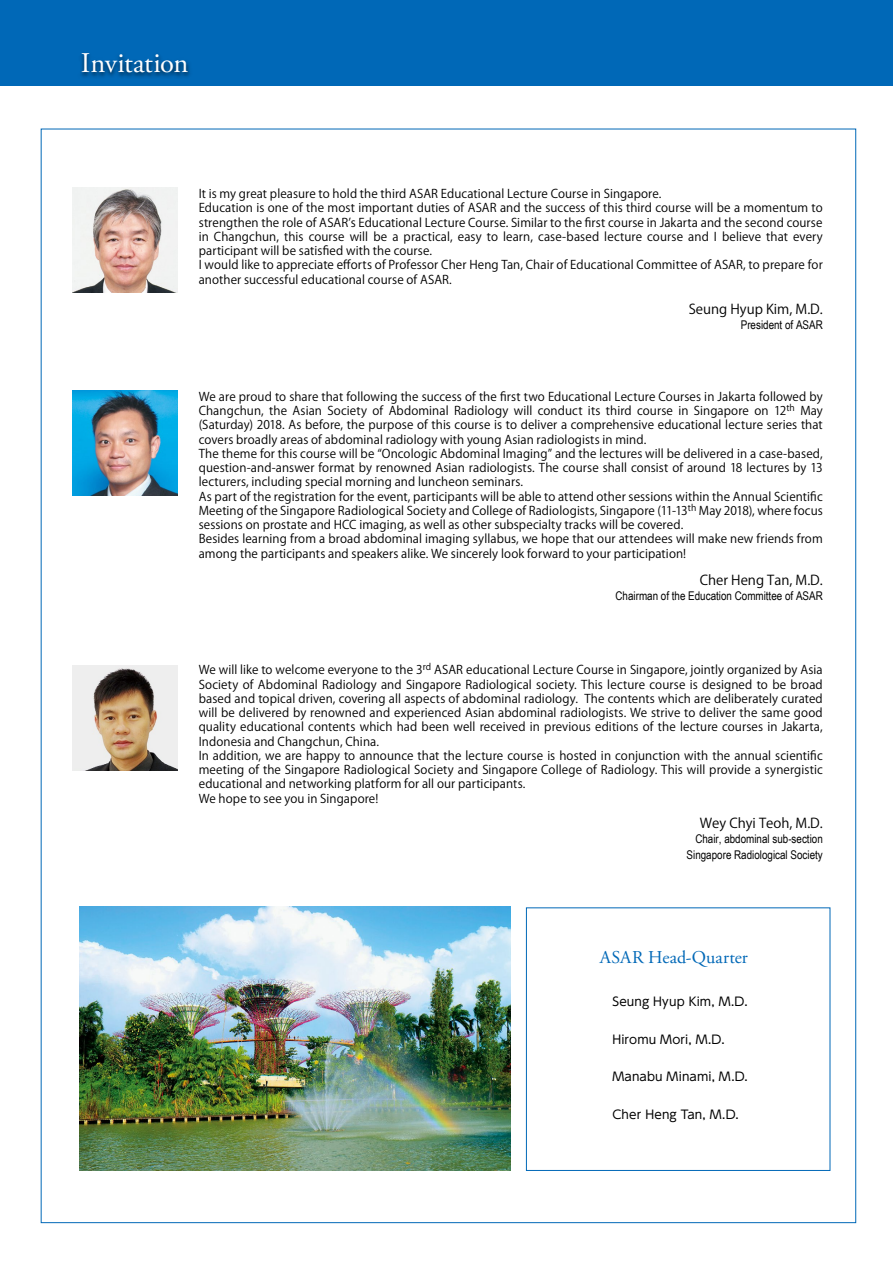
<style>
.page{position:relative;width:893px;height:1263px;background:#fff}
.page>*{position:absolute;margin:0;border:0;box-sizing:border-box;transform-origin:0 0}
.t1{font:28.5px "Adobe Garamond Pro";letter-spacing:-.01em;color:#fff}
.t2{font:18px "Adobe Garamond Pro";letter-spacing:.005em;color:#0068b7}
.t3{font:13.5px "Koz Go Pr 6 N";color:#000}
.t4{font:12px/14.2px "Koz Go Pr 6 N";letter-spacing:.01em;color:#000}
.t5{font:12px/16.5px "Arial Narrow";color:#000;text-align:right}
.t6{font:12px "UD Shin Go Pr 6 N";letter-spacing:.015em;color:#000}
</style>
<div class="page">
<div style="left:0;top:0;width:893px;height:85px;background:#0068b7"></div>
<img style="left:74px;top:53px;width:121px;height:33px">
<img style="left:73px;top:188px;width:105px;height:105px">
<img style="left:73px;top:390px;width:105px;height:105px">
<div style="left:526px;top:907px;width:304px;height:264px;border:1px solid #0068b7"></div>
<img style="left:80px;top:906px;width:430px;height:264px">
<img style="left:73px;top:665px;width:105px;height:105px">
<h1 class="t1" style="left:81px;top:46px;width:109px">Invitation</h1>
<p class="t4" style="left:199px;top:187px;width:626px">It is my great pleasure to hold the third ASAR Educational Lecture Course in Singapore.<br>Education is one of the most important duties of ASAR and the success of this third course will be a momentum to strengthen the role of ASAR’s Educational Lecture Course. Similar to the first course in Jakarta and the second course in Changchun, this course will be a practical, easy to learn, case-based lecture course and I believe that every participant will be satisfied with the course.<br>I would like to appreciate efforts of Professor Cher Heng Tan, Chair of Educational Committee of ASAR, to prepare for another successful educational course of ASAR.</p>
<p class="t3" style="left:689px;top:301px;width:136px">Seung Hyup Kim, M.D.</p>
<p class="t5" style="left:741px;top:316px;width:84px">President of ASAR</p>
<p class="t4" style="left:199px;top:390px;width:626px">We are proud to share that following the success of the first two Educational Lecture Courses in Jakarta followed by Changchun, the Asian Society of Abdominal Radiology will conduct its third course in Singapore on 12<sup>th</sup> May (Saturday) 2018. As before, the purpose of this course is to deliver a comprehensive educational lecture series that covers broadly areas of abdominal radiology with young Asian radiologists in mind.<br>The theme for this course will be “Oncologic Abdominal Imaging” and the lectures will be delivered in a case-based, question-and-answer format by renowned Asian radiologists. The course shall consist of around 18 lectures by 13 lecturers, including special morning and luncheon seminars.<br>As part of the registration for the event, participants will be able to attend other sessions within the Annual Scientific Meeting of the Singapore Radiological Society and College of Radiologists, Singapore (11-13<sup>th</sup> May 2018), where focus sessions on prostate and HCC imaging, as well as other subspecialty tracks will be covered.<br>Besides learning from a broad abdominal imaging syllabus, we hope that our attendees will make new friends from among the participants and speakers alike. We sincerely look forward to your participation!</p>
<p class="t3" style="left:700px;top:573px;width:125px">Cher Heng Tan, M.D.</p>
<p class="t5" style="left:615px;top:587px;width:209px">Chairman of the Education Committee of ASAR</p>
<p class="t4" style="left:199px;top:663px;width:626px">We will like to welcome everyone to the 3<sup>rd</sup> ASAR educational Lecture Course in Singapore, jointly organized by Asia Society of Abdominal Radiology and Singapore Radiological society. This lecture course is designed to be broad based and topical driven, covering all aspects of abdominal radiology. The contents which are deliberately curated will be delivered by renowned and experienced Asian abdominal radiologists. We strive to deliver the same good quality educational contents which had been well received in previous editions of the lecture courses in Jakarta, Indonesia and Changchun, China.<br>In addition, we are happy to announce that the lecture course is hosted in conjunction with the annual scientific meeting of the Singapore Radiological Society and Singapore College of Radiology. This will provide a synergistic educational and networking platform for all our participants.<br>We hope to see you in Singapore!</p>
<p class="t3" style="left:700px;top:815px;width:125px">Wey Chyi Teoh, M.D.</p>
<p class="t5" style="left:687px;top:830px;width:138px">Chair, abdominal sub-section<br>Singapore Radiological Society</p>
<h2 class="t2" style="left:600px;top:947px;width:150px">ASAR Head-Quarter</h2>
<p class="t6" style="left:612px;top:992px;width:137px">Seung Hyup Kim, M.D.</p>
<p class="t6" style="left:612px;top:1030px;width:114px">Hiromu Mori, M.D.</p>
<p class="t6" style="left:612px;top:1067px;width:137px">Manabu Minami, M.D.</p>
<p class="t6" style="left:612px;top:1105px;width:128px">Cher Heng Tan, M.D.</p>
</div>
